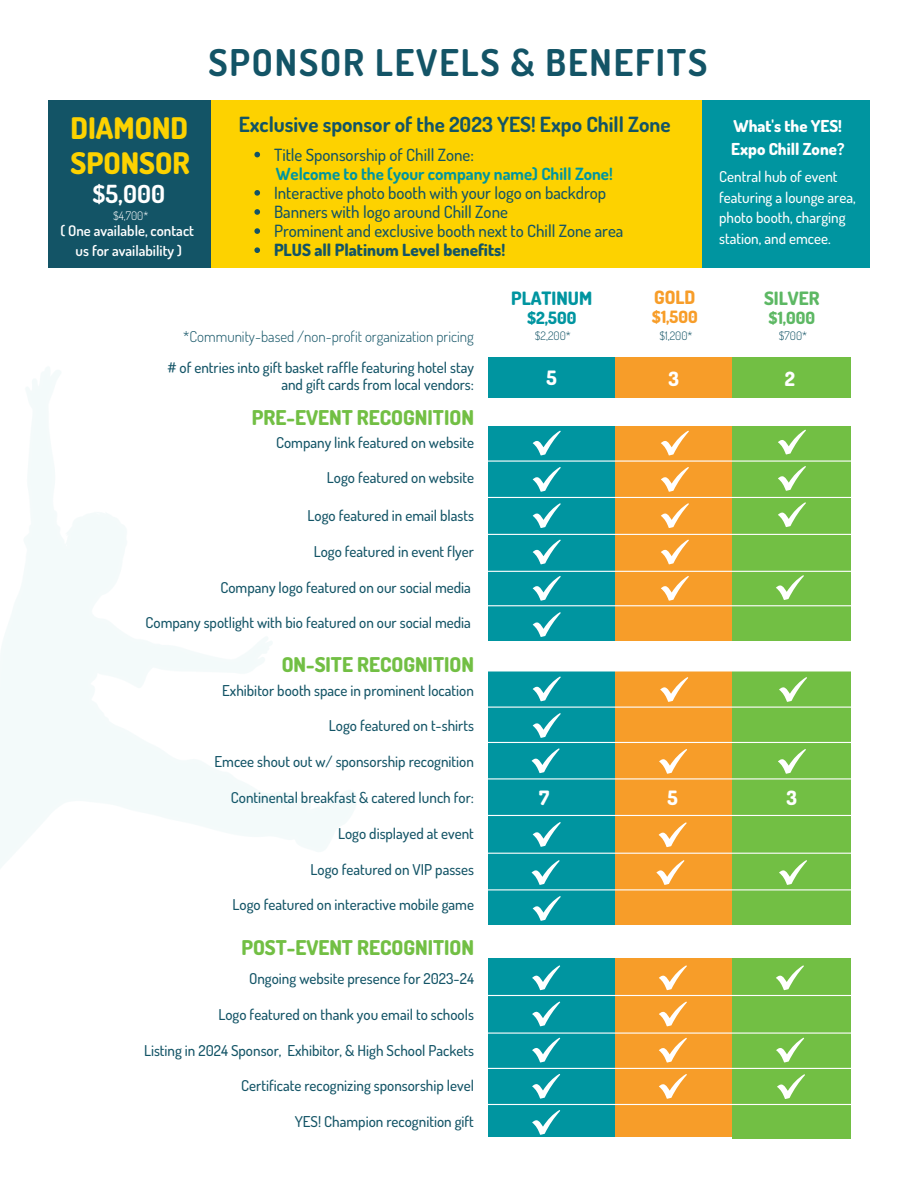
<style>
.page{position:relative;width:918px;height:1188px;background:#fff}
.page>*{position:absolute;margin:0;border:0;box-sizing:border-box;transform-origin:0 0}
.t1{font:700 36.9px "Dosis";letter-spacing:.05em;color:#135466}
.t2{font:800 29.85px/34.8px "Dosis";color:#fdd200}
.t3{font:700 24.9px "Dosis";color:#fff}
.t4{font:700 21px "Dosis";color:#135466}
.t5{font:800 20.4px "Dosis";color:#72bf44}
.t6{font:800 19.8px "Dosis";color:#fff}
.t7{font:800 18.45px "Dosis";color:#0095a0}
.t8{font:800 18.45px "Dosis";color:#5db864}
.t9{font:800 18.45px "Dosis";color:#f79d29}
.t10{font:800 16.95px "Dosis";color:#0095a0}
.t11{font:800 16.95px "Dosis";color:#f79d29}
.t12{font:800 16.95px "Dosis";color:#5db864}
.t13{font:500 16.8px/19.2px "Dosis";color:#135466}
.t14{font:700 16.8px "Dosis";color:#0095a0}
.t15{font:800 16.8px "Dosis";color:#135466}
.t16{font:800 16.5px/23px "Dosis";color:#fff}
.t17{font:500 15px/16.8px "Dosis";color:#135466;text-align:right}
.t18{font:500 15px/20.7px "Dosis";color:#fff}
.t19{font:300 15px "Dosis";color:#135466}
.t20{font:600 14.7px/20.2px "Dosis";color:#fff;text-align:center}
.t21{font:300 11.7px "Dosis";color:#135466}
.t22{font:300 11.7px "Dosis";color:#fff}
</style>
<div class="page">
<div style="left:488px;top:357px;width:127px;height:780px;background:#0095a0"></div>
<div style="left:615px;top:357px;width:126px;height:780px;background:#f79d29"></div>
<div style="left:732px;top:357px;width:119px;height:781px;background:#72bf44"></div>
<hr style="left:78px;top:461px;width:793px;height:1px;background:#fff">
<hr style="left:77px;top:497px;width:792px;height:1px;background:#fff">
<hr style="left:78px;top:534px;width:792px;height:1px;background:#fff">
<hr style="left:77px;top:571px;width:793px;height:1px;background:#fff">
<hr style="left:77px;top:605px;width:793px;height:1px;background:#fff">
<div style="left:294px;top:642px;width:574px;height:28px;background:#fff"></div>
<div style="left:293px;top:926px;width:574px;height:32px;background:#fff"></div>
<div style="left:278px;top:399px;width:574px;height:27px;background:#fff"></div>
<hr style="left:92px;top:1068px;width:792px;height:1px;background:#fff">
<hr style="left:95px;top:995px;width:792px;height:1px;background:#fff">
<hr style="left:93px;top:1033px;width:792px;height:1px;background:#fff">
<hr style="left:96px;top:1104px;width:791px;height:1px;background:#fff">
<svg style="left:533px;top:431px;width:28px;height:24px"></svg>
<svg style="left:533px;top:467px;width:28px;height:25px"></svg>
<svg style="left:533px;top:503px;width:28px;height:25px"></svg>
<svg style="left:533px;top:540px;width:28px;height:24px"></svg>
<svg style="left:533px;top:576px;width:28px;height:25px"></svg>
<svg style="left:533px;top:612px;width:28px;height:25px"></svg>
<hr style="left:103px;top:853px;width:765px;height:1px;background:#fff">
<hr style="left:104px;top:889px;width:763px;height:1px;background:#fff">
<hr style="left:84px;top:670px;width:785px;height:2px;background:#fff">
<hr style="left:84px;top:742px;width:785px;height:1px;background:#fff">
<hr style="left:84px;top:778px;width:785px;height:1px;background:#fff">
<hr style="left:85px;top:815px;width:784px;height:1px;background:#fff">
<hr style="left:85px;top:707px;width:783px;height:1px;background:#fff">
<svg style="left:532px;top:748px;width:28px;height:25px"></svg>
<svg style="left:533px;top:677px;width:28px;height:24px"></svg>
<svg style="left:532px;top:965px;width:28px;height:25px"></svg>
<svg style="left:532px;top:1002px;width:28px;height:24px"></svg>
<svg style="left:532px;top:1038px;width:28px;height:24px"></svg>
<svg style="left:532px;top:1074px;width:28px;height:25px"></svg>
<svg style="left:532px;top:1110px;width:28px;height:25px"></svg>
<svg style="left:533px;top:713px;width:28px;height:25px"></svg>
<svg style="left:533px;top:822px;width:28px;height:25px"></svg>
<svg style="left:659px;top:822px;width:28px;height:25px"></svg>
<svg style="left:532px;top:860px;width:28px;height:25px"></svg>
<svg style="left:656px;top:860px;width:28px;height:25px"></svg>
<svg style="left:779px;top:860px;width:28px;height:25px"></svg>
<svg style="left:533px;top:896px;width:28px;height:25px"></svg>
<svg style="left:661px;top:431px;width:28px;height:24px"></svg>
<svg style="left:661px;top:467px;width:28px;height:25px"></svg>
<svg style="left:661px;top:503px;width:28px;height:25px"></svg>
<svg style="left:661px;top:540px;width:28px;height:24px"></svg>
<svg style="left:661px;top:576px;width:28px;height:25px"></svg>
<svg style="left:778px;top:430px;width:28px;height:24px"></svg>
<svg style="left:778px;top:466px;width:28px;height:25px"></svg>
<svg style="left:778px;top:502px;width:28px;height:25px"></svg>
<svg style="left:778px;top:749px;width:28px;height:25px"></svg>
<svg style="left:779px;top:677px;width:28px;height:25px"></svg>
<svg style="left:659px;top:749px;width:28px;height:25px"></svg>
<svg style="left:660px;top:677px;width:28px;height:25px"></svg>
<svg style="left:659px;top:965px;width:28px;height:25px"></svg>
<svg style="left:659px;top:1002px;width:28px;height:24px"></svg>
<svg style="left:659px;top:1038px;width:28px;height:25px"></svg>
<svg style="left:659px;top:1074px;width:28px;height:25px"></svg>
<svg style="left:776px;top:965px;width:28px;height:25px"></svg>
<svg style="left:776px;top:1038px;width:28px;height:24px"></svg>
<svg style="left:777px;top:1074px;width:28px;height:25px"></svg>
<div style="left:48px;top:101px;width:822px;height:167px;background:#fdd200"></div>
<div style="left:48px;top:101px;width:163px;height:167px;background:#135466"></div>
<div style="left:702px;top:101px;width:168px;height:167px;background:#0095a0"></div>
<svg style="left:776px;top:575px;width:28px;height:25px"></svg>
<svg style="left:254px;top:152px;width:6px;height:5px"></svg>
<svg style="left:254px;top:190px;width:6px;height:6px"></svg>
<svg style="left:254px;top:209px;width:6px;height:6px"></svg>
<svg style="left:254px;top:228px;width:6px;height:6px"></svg>
<svg style="left:254px;top:247px;width:6px;height:6px"></svg>
<h1 class="t1" style="left:208px;top:38px;width:500px">SPONSOR LEVELS &amp; BENEFITS</h1>
<h2 class="t2" style="left:71px;top:110px;width:121px">DIAMOND<br>SPONSOR</h2>
<h3 class="t3" style="left:93px;top:177px;width:74px">$5,000</h3>
<p class="t20" style="left:61px;top:220px;width:135px">( One available, contact us for availability )</p>
<p class="t22" style="left:113px;top:208px;width:37px">$4,700*</p>
<h3 class="t4" style="left:239px;top:110px;width:433px">Exclusive sponsor of the 2023 YES! Expo Chill Zone</h3>
<p class="t16" style="left:731px;top:114px;width:115px">What's the YES!<br>Expo Chill Zone?</p>
<p class="t18" style="left:719px;top:166px;width:138px">Central hub of event featuring a lounge area, photo booth, charging station, and emcee.</p>
<p class="t13" style="left:274px;top:145px;width:201px">Title Sponsorship of Chill Zone:</p>
<p class="t13" style="left:274px;top:183px;width:351px">Interactive photo booth with your logo on backdrop<br>Banners with logo around Chill Zone<br>Prominent and exclusive booth next to Chill Zone area</p>
<p class="t15" style="left:274px;top:239px;width:233px">PLUS all Platinum Level benefits!</p>
<p class="t14" style="left:276px;top:163px;width:339px">Welcome to the (your company name) Chill Zone!</p>
<p class="t7" style="left:511px;top:286px;width:83px">PLATINUM</p>
<p class="t10" style="left:527px;top:307px;width:51px">$2,500</p>
<p class="t9" style="left:654px;top:285px;width:43px">GOLD</p>
<p class="t11" style="left:652px;top:306px;width:47px">$1,500</p>
<p class="t8" style="left:764px;top:286px;width:57px">SILVER</p>
<p class="t12" style="left:769px;top:307px;width:48px">$1,000</p>
<p class="t19" style="left:183px;top:326px;width:292px">*Community-based /non-profit organization pricing</p>
<p class="t17" style="left:167px;top:358px;width:308px"># of entries into gift basket raffle featuring hotel stay and gift cards from local vendors:</p>
<h3 class="t5" style="left:252px;top:404px;width:223px">PRE-EVENT RECOGNITION</h3>
<p class="t17" style="left:276px;top:434px;width:199px">Company link featured on website</p>
<p class="t17" style="left:327px;top:469px;width:149px">Logo featured on website</p>
<p class="t17" style="left:308px;top:506px;width:168px">Logo featured in email blasts</p>
<p class="t17" style="left:314px;top:543px;width:162px">Logo featured in event flyer</p>
<p class="t17" style="left:221px;top:579px;width:252px">Company logo featured on our social media</p>
<p class="t17" style="left:146px;top:613px;width:327px">Company spotlight with bio featured on our social media</p>
<h3 class="t5" style="left:282px;top:651px;width:194px">ON-SITE RECOGNITION</h3>
<p class="t17" style="left:222px;top:681px;width:253px">Exhibitor booth space in prominent location</p>
<p class="t17" style="left:329px;top:717px;width:147px">Logo featured on t-shirts</p>
<p class="t17" style="left:215px;top:753px;width:261px">Emcee shout out w/ sponsorship recognition</p>
<p class="t17" style="left:231px;top:789px;width:245px">Continental breakfast &amp; catered lunch for:</p>
<p class="t17" style="left:338px;top:824px;width:137px">Logo displayed at event</p>
<p class="t17" style="left:311px;top:860px;width:165px">Logo featured on VIP passes</p>
<p class="t17" style="left:233px;top:896px;width:243px">Logo featured on interactive mobile game</p>
<h3 class="t5" style="left:241px;top:934px;width:234px">POST-EVENT RECOGNITION</h3>
<p class="t17" style="left:249px;top:970px;width:226px">Ongoing website presence for 2023-24</p>
<p class="t17" style="left:218px;top:1006px;width:257px">Logo featured on thank you email to schools</p>
<p class="t17" style="left:144px;top:1041px;width:331px">Listing in 2024 Sponsor, Exhibitor, &amp; High School Packets</p>
<p class="t17" style="left:241px;top:1077px;width:234px">Certificate recognizing sponsorship level</p>
<p class="t17" style="left:295px;top:1113px;width:181px">YES! Champion recognition gift</p>
<p class="t21" style="left:535px;top:328px;width:38px">$2,200*</p>
<p class="t21" style="left:659px;top:328px;width:35px">$1,200*</p>
<p class="t21" style="left:779px;top:328px;width:30px">$700*</p>
<h3 class="t6" style="left:546px;top:365px;width:12px">5</h3>
<h3 class="t6" style="left:668px;top:366px;width:12px">3</h3>
<h3 class="t6" style="left:785px;top:366px;width:12px">2</h3>
<h3 class="t6" style="left:539px;top:784px;width:12px">7</h3>
<h3 class="t6" style="left:668px;top:784px;width:12px">5</h3>
<h3 class="t6" style="left:787px;top:784px;width:12px">3</h3>
</div>
